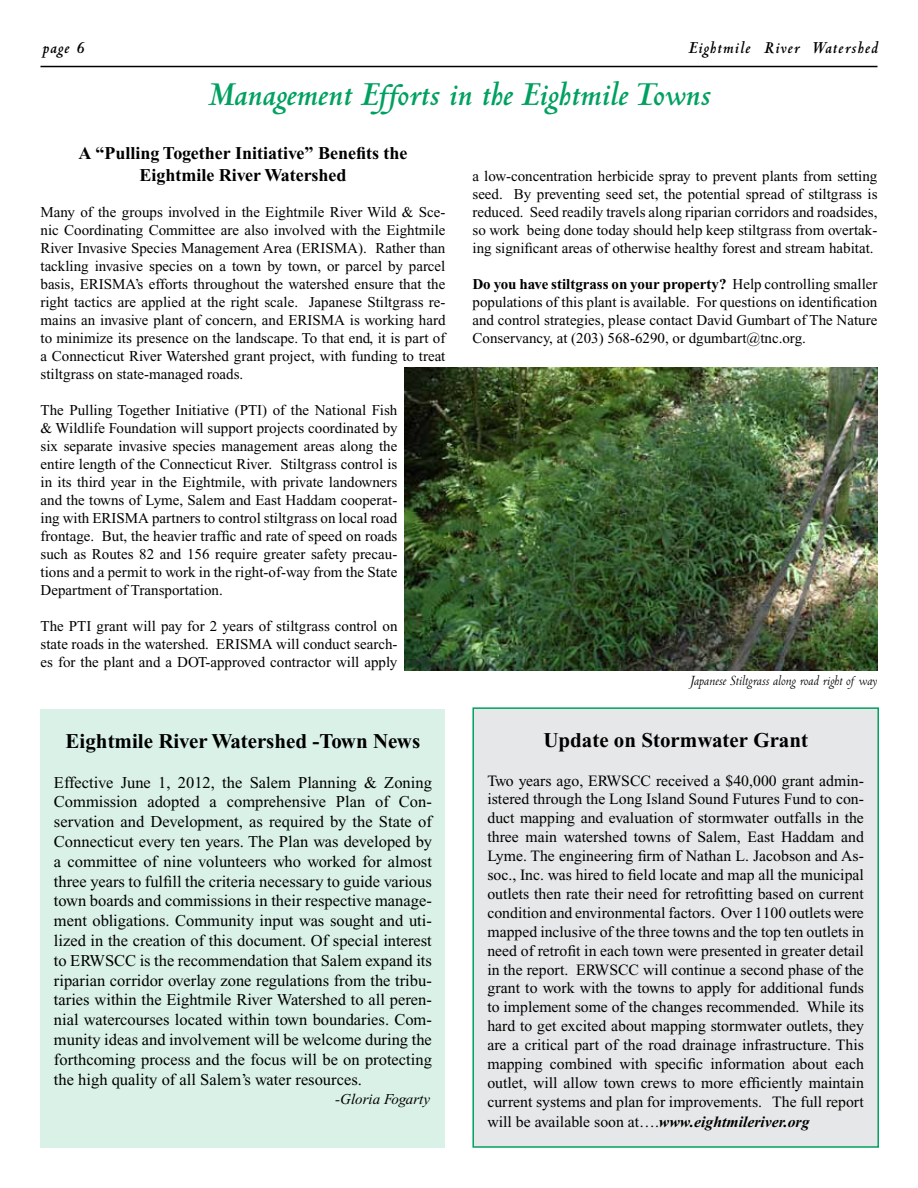
<style>
.page{position:relative;width:918px;height:1188px;background:#fff}
.page>*{position:absolute;margin:0;border:0;box-sizing:border-box;transform-origin:0 0}
.t1{font:italic 700 36px "Centaur";color:#00a160}
.t2{font:700 21px "Times New Roman";color:#000}
.t3{font:700 18px/21.6px "Times New Roman";color:#000;text-align:center}
.t4{font:italic 700 18px "Centaur";letter-spacing:.06em;color:#000}
.t5{font:16.5px/19.8px "Times New Roman";color:#000;text-align:justify}
.t6{font:15.75px/18.9px "Times New Roman";color:#000;text-align:justify}
.t7{font:15px/18px "Times New Roman";color:#000;text-align:justify}
.t8{font:italic 15px "Centaur";color:#000}
.t9{font:italic 15px "Times New Roman";color:#000}
.s1{font-weight:700}
.s2{font-weight:700;font-style:italic}
</style>
<div class="page">
<hr style="left:40px;top:66px;width:838px;height:1px;background:#000">
<img style="left:405px;top:367px;width:473px;height:303px">
<div style="left:40px;top:709px;width:406px;height:439px;background:#d9f1e7"></div>
<div style="left:473px;top:708px;width:405px;height:439px;background:#e6e7e8"></div>
<div style="left:472px;top:707px;width:407px;height:441px;border:2px solid #00a160"></div>
<p class="t4" style="left:42px;top:39px;width:44px">page 6</p>
<p class="t4" style="left:688px;top:39px;width:191px">Eightmile River Watershed</p>
<h1 class="t1" style="left:208px;top:76px;width:504px">Management Efforts in the Eightmile Towns</h1>
<p class="t3" style="left:78px;top:143px;width:331px">A “Pulling Together Initiative” Benefits the<br>Eightmile River Watershed</p>
<p class="t7" style="left:40px;top:203px;width:407px">Many of the groups involved in the Eightmile River Wild &amp; Sce&shy;nic Coordinating Committee are also involved with the Eightmile River Invasive Species Management Area (ERISMA). Rather than tackling invasive species on a town by town, or parcel by parcel basis, ERISMA’s efforts throughout the watershed ensure that the right tactics are applied at the right scale. Japanese Stiltgrass re&shy;mains an invasive plant of concern, and ERISMA is working hard to minimize its presence on the landscape. To that end, it is part of a Connecticut River Watershed grant project, with funding to treat stiltgrass on state-managed roads.</p>
<p class="t7" style="left:41px;top:401px;width:358px">The Pulling Together Initiative (PTI) of the National Fish &amp; Wildlife Foundation will support projects coordinated by six separate invasive species management areas along the entire length of the Connecticut River. Stiltgrass control is in its third year in the Eightmile, with private landowners and the towns of Lyme, Salem and East Haddam cooperat&shy;ing with ERISMA partners to control stiltgrass on local road frontage. But, the heavier traffic and rate of speed on roads such as Routes 82 and 156 require greater safety precau&shy;tions and a permit to work in the right-of-way from the State Department of Transportation.</p>
<p class="t7" style="left:41px;top:617px;width:359px">The PTI grant will pay for 2 years of stiltgrass control on state roads in the watershed. ERISMA will conduct search&shy;es for the plant and a DOT-approved contractor will apply</p>
<h2 class="t2" style="left:66px;top:729px;width:356px">Eightmile River Watershed -Town News</h2>
<p class="t5" style="left:54px;top:772px;width:380px">Effective June 1, 2012, the Salem Planning &amp; Zoning Commission adopted a comprehensive Plan of Con&shy;servation and Development, as required by the State of Connecticut every ten years. The Plan was developed by a committee of nine volunteers who worked for almost three years to fulfill the criteria necessary to guide various town boards and commissions in their respective manage&shy;ment obligations. Community input was sought and uti&shy;lized in the creation of this document. Of special interest to ERWSCC is the recommendation that Salem expand its riparian corridor overlay zone regulations from the tribu&shy;taries within the Eightmile River Watershed to all peren&shy;nial watercourses located within town boundaries. Com&shy;munity ideas and involvement will be welcome during the forthcoming process and the focus will be on protecting the high quality of all Salem’s water resources.</p>
<p class="t9" style="left:335px;top:1091px;width:96px">-Gloria Fogarty</p>
<p class="t7" style="left:472px;top:167px;width:407px">a low-concentration herbicide spray to prevent plants from setting seed. By preventing seed set, the potential spread of stiltgrass is reduced. Seed readily travels along riparian corridors and roadsides, so work being done today should help keep stiltgrass from overtak&shy;ing significant areas of otherwise healthy forest and stream habitat.</p>
<p class="t7" style="left:472px;top:275px;width:407px"><span class="s1">Do you have stiltgrass on your property?</span> Help controlling smaller populations of this plant is available. For questions on identification and control strategies, please contact David Gumbart of The Nature Conservancy, at (203) 568-6290, or dgumbart@tnc.org.</p>
<p class="t8" style="left:690px;top:673px;width:189px">Japanese Stiltgrass along road right of way</p>
<h2 class="t2" style="left:543px;top:728px;width:266px">Update on Stormwater Grant</h2>
<p class="t6" style="left:487px;top:771px;width:378px">Two years ago, ERWSCC received a $40,000 grant admin&shy;istered through the Long Island Sound Futures Fund to con&shy;duct mapping and evaluation of stormwater outfalls in the three main watershed towns of Salem, East Haddam and Lyme. The engineering firm of Nathan L. Jacobson and As&shy;soc., Inc. was hired to field locate and map all the municipal outlets then rate their need for retrofitting based on current condition and environmental factors. Over 1100 outlets were mapped inclusive of the three towns and the top ten outlets in need of retrofit in each town were presented in greater detail in the report. ERWSCC will continue a second phase of the grant to work with the towns to apply for additional funds to implement some of the changes recommended. While its hard to get excited about mapping stormwater outlets, they are a critical part of the road drainage infrastructure. This mapping combined with specific information about each outlet, will allow town crews to more efficiently maintain current systems and plan for improvements. The full report will be available soon at….<span class="s2">www.eightmileriver.org</span></p>
</div>
